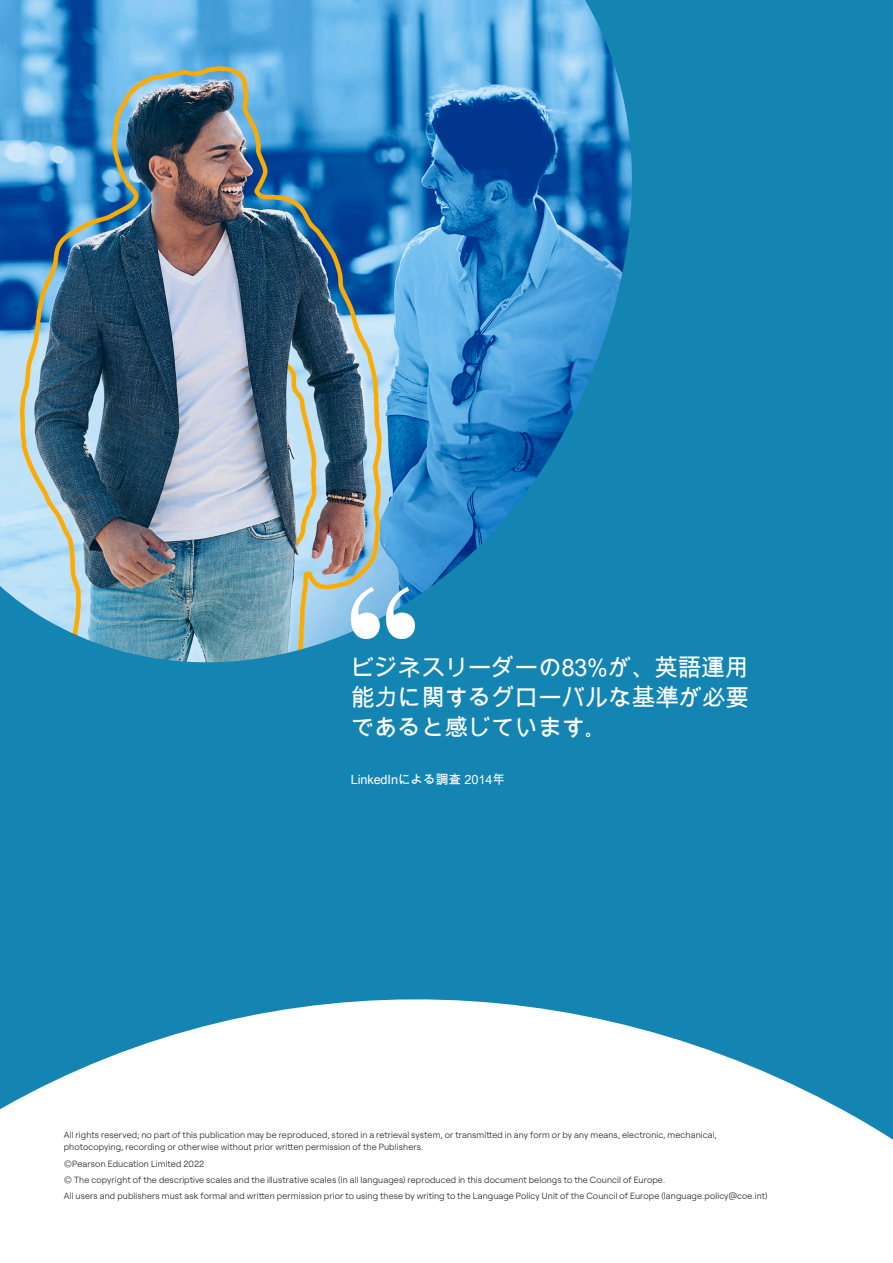
<style>
.page{position:relative;width:893px;height:1263px;background:#1484b2}
.page>*{position:absolute;margin:0;border:0;box-sizing:border-box;transform-origin:0 0}
.Pull_out_Quote_White{font:24px/30px "Arial Unicode MS";letter-spacing:-.025em;color:#fff;text-align:justify}
.Pull_out_Quote_White-2{font:12.75px "Arial Unicode MS";letter-spacing:-.01em;color:#fff}
.Copyright_Text{font:300 9px/12px "Roobert";letter-spacing:.015em;color:#231f20}
</style>
<div class="page">
<img style="left:0;top:0;width:632px;height:663px">
<svg style="left:0;top:999px;width:893px;height:264px;fill:#fff"></svg>
<svg style="left:351px;top:587px;width:64px;height:52px"></svg>
<p class="Pull_out_Quote_White" style="left:351px;top:652px;width:400px">ビジネスリーダーの83%が、英語運用能力に関するグローバルな基準が必要であると感じています｡</p>
<p class="Pull_out_Quote_White-2" style="left:351px;top:771px;width:156px">LinkedInによる調査 2014年</p>
<p class="Copyright_Text" style="left:64px;top:1128px;width:654px">All rights reserved; no part of this publication may be reproduced, stored in a retrieval system, or transmitted in any form or by any means, electronic, mechanical, photocopying, recording or otherwise without prior written permission of the Publishers.</p>
<p class="Copyright_Text" style="left:64px;top:1157px;width:142px">©Pearson Education Limited 2022</p>
<p class="Copyright_Text" style="left:64px;top:1173px;width:603px">© The copyright of the descriptive scales and the illustrative scales (in all languages) reproduced in this document belongs to the Council of Europe.</p>
<p class="Copyright_Text" style="left:64px;top:1189px;width:705px">All users and publishers must ask formal and written permission prior to using these by writing to the Language Policy Unit of the Council of Europe (language.policy@coe.int)</p>
</div>
